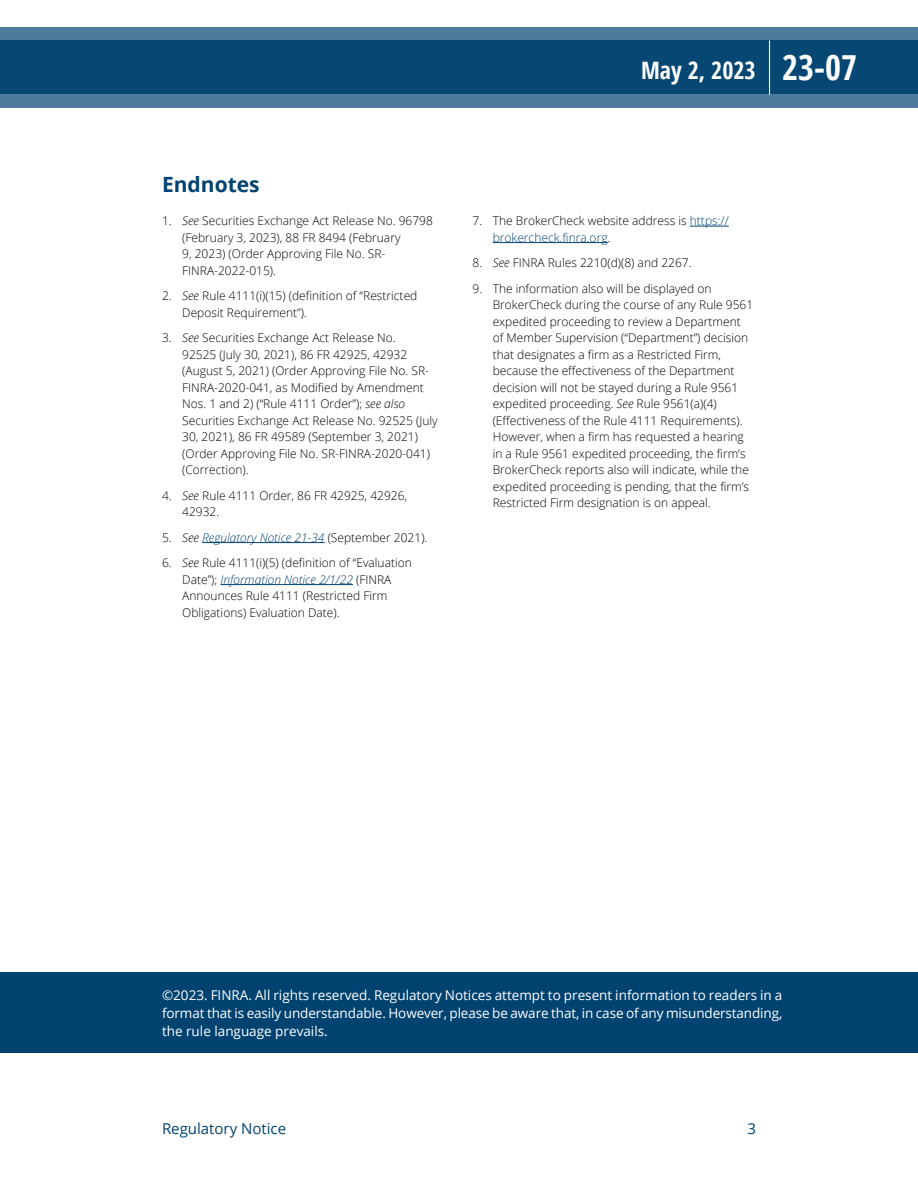
<style>
.page{position:relative;width:918px;height:1188px;background:#fff}
.page>*{position:absolute;margin:0;border:0;box-sizing:border-box;transform-origin:0 0}
.t1{font:700 condensed 24px "Open Sans";color:#fff}
.t2{font:700 21px "Open Sans";color:#004270}
.t3{font:15px "Open Sans";color:#004270}
.t4{font:13.5px/18px "Open Sans";letter-spacing:-.01em;color:#fff;text-align:justify}
.t5{font:300 12px/16.5px "Open Sans";color:#000}
.t6{font:italic 300 12px "Open Sans";color:#004270}
.s1{font-size:34.5px}
.s2{font-style:italic}
.s3{font-style:normal;color:#000}
.s4{color:#000}
.s5{font-style:italic;color:#004270}
.s6{color:#004270}
</style>
<div class="page">
<hr style="left:202px;top:542px;width:123px;height:1px;background:#004270">
<hr style="left:221px;top:584px;width:132px;height:1px;background:#004270">
<hr style="left:690px;top:226px;width:39px;height:1px;background:#004270">
<hr style="left:493px;top:242px;width:115px;height:1px;background:#004270">
<div style="left:0;top:972px;width:918px;height:81px;background:#004270"></div>
<svg style="left:0;top:27px;width:918px;height:81px;background:#1e5881"></svg>
<hr style="left:769px;top:40px;width:1px;height:54px;background:#fff">
<h1 class="t1" style="left:641px;top:54px;width:217px">May 2, 2023 <span class="s1">23-07</span></h1>
<h2 class="t2" style="left:162px;top:169px;width:99px">Endnotes</h2>
<p class="t5" style="left:182px;top:212px;width:252px;text-indent:-20px">1. <span class="s2">See</span> Securities Exchange Act Release No. 96798 (February 3, 2023), 88 FR 8494 (February<br>9, 2023) (Order Approving File No. SR-FINRA-2022-015).</p>
<p class="t5" style="left:182px;top:287px;width:237px;text-indent:-20px">2. <span class="s2">See</span> Rule 4111(i)(15) (definition of “Restricted<br>Deposit Requirement”).</p>
<p class="t5" style="left:182px;top:329px;width:257px;text-indent:-20px">3. <span class="s2">See</span> Securities Exchange Act Release No.<br>92525 (July 30, 2021), 86 FR 42925, 42932 (August 5, 2021) (Order Approving File No. SR-FINRA-2020-041, as Modified by Amendment Nos. 1 and 2) (“Rule 4111 Order”); <span class="s2">see also </span>Securities Exchange Act Release No. 92525 (July 30, 2021), 86 FR 49589 (September 3, 2021) (Order Approving File No. SR-FINRA-2020-041) (Correction).</p>
<p class="t5" style="left:182px;top:487px;width:226px;text-indent:-20px">4. <span class="s2">See</span> Rule 4111 Order, 86 FR 42925, 42926,<br>42932.</p>
<p class="t6" style="left:162px;top:529px;width:267px"><span class="s3">5.</span> <span class="s4">See</span> Regulatory Notice 21-34 <span class="s3">(September 2021).</span></p>
<p class="t5" style="left:182px;top:554px;width:231px;text-indent:-20px">6. <span class="s2">See</span> Rule 4111(i)(5) (definition of “Evaluation Date”); <span class="s5">Information Notice 2/1/22</span> (FINRA Announces Rule 4111 (Restricted Firm Obligations) Evaluation Date).</p>
<p class="t5" style="left:493px;top:212px;width:238px;text-indent:-20px">7. The BrokerCheck website address is <span class="s6">https:// brokercheck.finra.org</span>.</p>
<p class="t5" style="left:472px;top:254px;width:221px">8. <span class="s2">See</span> FINRA Rules 2210(d)(8) and 2267.</p>
<p class="t5" style="left:493px;top:280px;width:262px;text-indent:-20px">9. The information also will be displayed on BrokerCheck during the course of any Rule 9561 expedited proceeding to review a Department of Member Supervision (“Department”) decision that designates a firm as a Restricted Firm, because the effectiveness of the Department decision will not be stayed during a Rule 9561 expedited proceeding. <span class="s2">See</span> Rule 9561(a)(4) (Effectiveness of the Rule 4111 Requirements).<br>However, when a firm has requested a hearing in a Rule 9561 expedited proceeding, the firm’s BrokerCheck reports also will indicate, while the expedited proceeding is pending, that the firm’s Restricted Firm designation is on appeal.</p>
<p class="t4" style="left:162px;top:985px;width:622px">©2023. FINRA. All rights reserved. Regulatory Notices attempt to present information to readers in a format that is easily understandable. However, please be aware that, in case of any misunderstanding, the rule language prevails.</p>
<p class="t3" style="left:162px;top:1118px;width:126px">Regulatory Notice</p>
<p class="t3" style="left:747px;top:1118px;width:10px">3</p>
</div>
